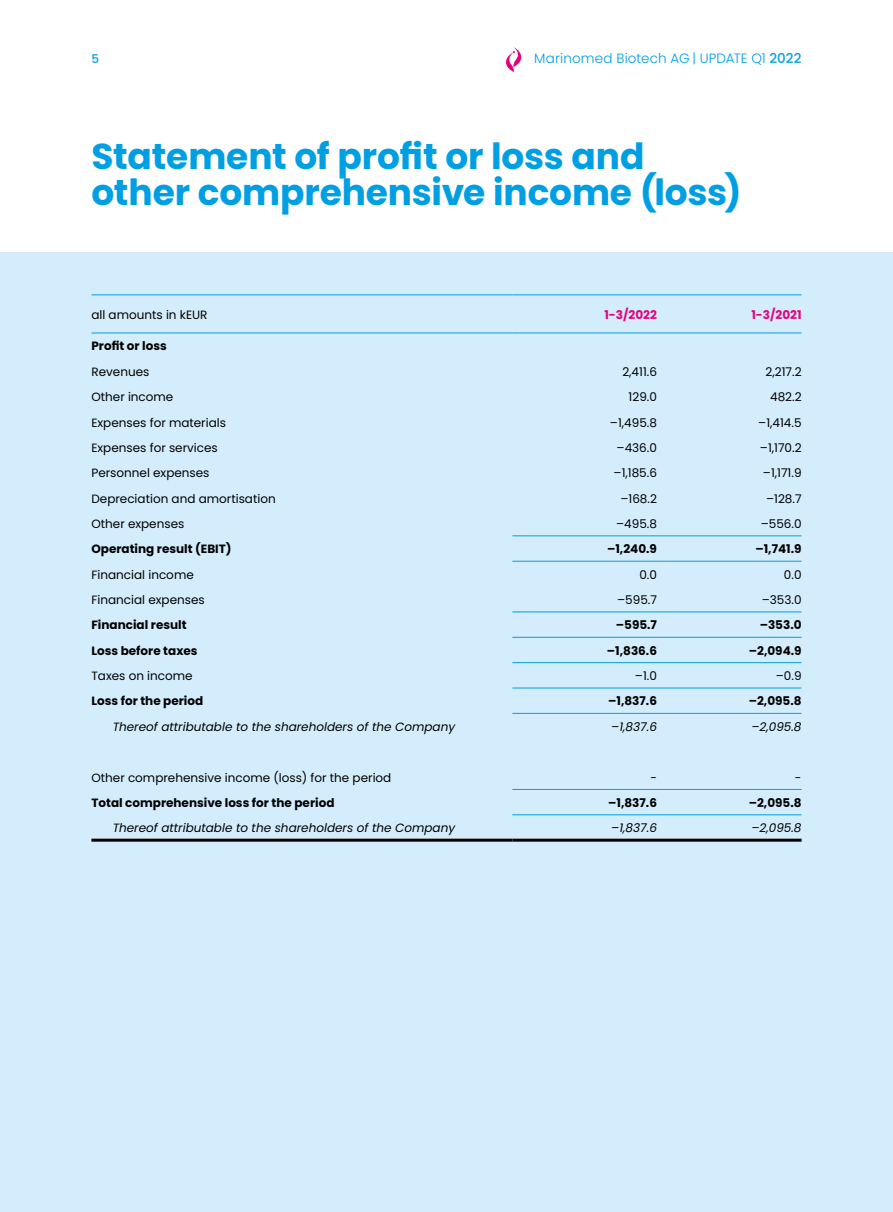
<style>
.page{position:relative;width:893px;height:1212px;background:#fff}
.page>*{position:absolute;margin:0;border:0;box-sizing:border-box;transform-origin:0 0}
.t1{font:700 36px/36px "Poppins";letter-spacing:-.005em;color:#009fe3}
.t2{font:300 13.5px "Poppins";letter-spacing:.01em;color:#009fe3}
.t3{font:12px "Poppins";color:#000}
.t4{font:700 12px "Poppins";color:#000}
.t5{font:italic 12px "Poppins";color:#000}
.t6{font:700 12px "Poppins";color:#e6007d}
.t7{font:500 12px "Poppins";color:#009fe3}
.s1{font-weight:500}
</style>
<div class="page">
<div style="left:0;top:252px;width:893px;height:960px;background:#d4edfc"></div>
<hr style="left:91px;top:295px;width:421px;height:1px;background:#009fe3">
<hr style="left:512px;top:295px;width:145px;height:1px;background:#009fe3">
<hr style="left:657px;top:295px;width:144px;height:1px;background:#009fe3">
<hr style="left:91px;top:333px;width:421px;height:1px;background:#009fe3">
<hr style="left:512px;top:333px;width:145px;height:1px;background:#009fe3">
<hr style="left:657px;top:333px;width:144px;height:1px;background:#009fe3">
<hr style="left:512px;top:535px;width:145px;height:1px;background:#009fe3">
<hr style="left:657px;top:535px;width:144px;height:1px;background:#009fe3">
<hr style="left:512px;top:561px;width:145px;height:1px;background:#009fe3">
<hr style="left:657px;top:561px;width:144px;height:1px;background:#009fe3">
<hr style="left:512px;top:612px;width:145px;height:1px;background:#009fe3">
<hr style="left:657px;top:612px;width:144px;height:1px;background:#009fe3">
<hr style="left:512px;top:637px;width:145px;height:1px;background:#009fe3">
<hr style="left:657px;top:637px;width:144px;height:1px;background:#009fe3">
<hr style="left:512px;top:662px;width:145px;height:1px;background:#009fe3">
<hr style="left:657px;top:662px;width:144px;height:1px;background:#009fe3">
<hr style="left:512px;top:688px;width:145px;height:1px;background:#009fe3">
<hr style="left:657px;top:688px;width:144px;height:1px;background:#009fe3">
<hr style="left:512px;top:713px;width:145px;height:1px;background:#009fe3">
<hr style="left:657px;top:713px;width:144px;height:1px;background:#009fe3">
<hr style="left:512px;top:789px;width:145px;height:1px;background:#009fe3">
<hr style="left:657px;top:789px;width:144px;height:1px;background:#009fe3">
<hr style="left:512px;top:814px;width:145px;height:1px;background:#009fe3">
<hr style="left:657px;top:814px;width:144px;height:1px;background:#009fe3">
<hr style="left:91px;top:839px;width:421px;height:3px;background:#000">
<hr style="left:512px;top:839px;width:145px;height:3px;background:#000">
<hr style="left:657px;top:839px;width:144px;height:3px;background:#000">
<svg style="left:506px;top:48px;width:15px;height:24px"></svg>
<p class="t7" style="left:91px;top:52px;width:9px">5</p>
<p class="t2" style="left:534px;top:50px;width:269px">Marinomed Biotech AG | UPDATE Q1 <span class="s1">2022</span></p>
<h1 class="t1" style="left:91px;top:138px;width:652px">Statement of profit or loss and other comprehensive income (loss)</h1>
<p class="t3" style="left:91px;top:308px;width:118px">all amounts in kEUR</p>
<p class="t6" style="left:604px;top:308px;width:54px">1-3/2022</p>
<p class="t6" style="left:751px;top:308px;width:52px">1-3/2021</p>
<p class="t4" style="left:91px;top:339px;width:77px">Profit or loss</p>
<p class="t3" style="left:91px;top:365px;width:59px">Revenues</p>
<p class="t3" style="left:622px;top:365px;width:36px">2,411.6</p>
<p class="t3" style="left:766px;top:365px;width:37px">2,217.2</p>
<p class="t3" style="left:91px;top:390px;width:83px">Other income</p>
<p class="t3" style="left:629px;top:390px;width:30px">129.0</p>
<p class="t3" style="left:770px;top:390px;width:33px">482.2</p>
<p class="t3" style="left:91px;top:415px;width:136px">Expenses for materials</p>
<p class="t3" style="left:610px;top:415px;width:49px">–1,495.8</p>
<p class="t3" style="left:758px;top:415px;width:45px">–1,414.5</p>
<p class="t3" style="left:91px;top:441px;width:128px">Expenses for services</p>
<p class="t3" style="left:617px;top:441px;width:42px">–436.0</p>
<p class="t3" style="left:760px;top:441px;width:43px">–1,170.2</p>
<p class="t3" style="left:91px;top:466px;width:120px">Personnel expenses</p>
<p class="t3" style="left:614px;top:466px;width:45px">–1,185.6</p>
<p class="t3" style="left:763px;top:466px;width:40px">–1,171.9</p>
<p class="t3" style="left:91px;top:491px;width:186px">Depreciation and amortisation</p>
<p class="t3" style="left:620px;top:491px;width:38px">–168.2</p>
<p class="t3" style="left:766px;top:491px;width:37px">–128.7</p>
<p class="t3" style="left:91px;top:517px;width:94px">Other expenses</p>
<p class="t3" style="left:616px;top:517px;width:42px">–495.8</p>
<p class="t3" style="left:761px;top:517px;width:42px">–556.0</p>
<p class="t4" style="left:91px;top:542px;width:142px">Operating result (EBIT)</p>
<p class="t4" style="left:607px;top:542px;width:51px">–1,240.9</p>
<p class="t4" style="left:755px;top:542px;width:48px">–1,741.9</p>
<p class="t3" style="left:91px;top:567px;width:104px">Financial income</p>
<p class="t3" style="left:639px;top:567px;width:19px">0.0</p>
<p class="t3" style="left:784px;top:567px;width:19px">0.0</p>
<p class="t3" style="left:91px;top:593px;width:115px">Financial expenses</p>
<p class="t3" style="left:617px;top:593px;width:41px">–595.7</p>
<p class="t3" style="left:762px;top:593px;width:41px">–353.0</p>
<p class="t4" style="left:91px;top:618px;width:97px">Financial result</p>
<p class="t4" style="left:616px;top:618px;width:43px">–595.7</p>
<p class="t4" style="left:760px;top:618px;width:43px">–353.0</p>
<p class="t4" style="left:91px;top:644px;width:108px">Loss before taxes</p>
<p class="t4" style="left:607px;top:644px;width:52px">–1,836.6</p>
<p class="t4" style="left:749px;top:644px;width:54px">–2,094.9</p>
<p class="t3" style="left:91px;top:669px;width:103px">Taxes on income</p>
<p class="t3" style="left:635px;top:669px;width:24px">–1.0</p>
<p class="t3" style="left:776px;top:669px;width:27px">–0.9</p>
<p class="t4" style="left:91px;top:694px;width:113px">Loss for the period</p>
<p class="t4" style="left:608px;top:694px;width:50px">–1,837.6</p>
<p class="t4" style="left:749px;top:694px;width:54px">–2,095.8</p>
<p class="t5" style="left:113px;top:720px;width:344px">Thereof attributable to the shareholders of the Company</p>
<p class="t5" style="left:611px;top:720px;width:47px">–1,837.6</p>
<p class="t5" style="left:751px;top:720px;width:52px">–2,095.8</p>
<p class="t3" style="left:91px;top:770px;width:301px">Other comprehensive income (loss) for the period</p>
<p class="t3" style="left:650px;top:770px;width:8px">-</p>
<p class="t3" style="left:795px;top:770px;width:8px">-</p>
<p class="t4" style="left:91px;top:796px;width:245px">Total comprehensive loss for the period</p>
<p class="t4" style="left:608px;top:796px;width:50px">–1,837.6</p>
<p class="t4" style="left:749px;top:796px;width:54px">–2,095.8</p>
<p class="t5" style="left:113px;top:821px;width:344px">Thereof attributable to the shareholders of the Company</p>
<p class="t5" style="left:611px;top:821px;width:47px">–1,837.6</p>
<p class="t5" style="left:751px;top:821px;width:52px">–2,095.8</p>
</div>
